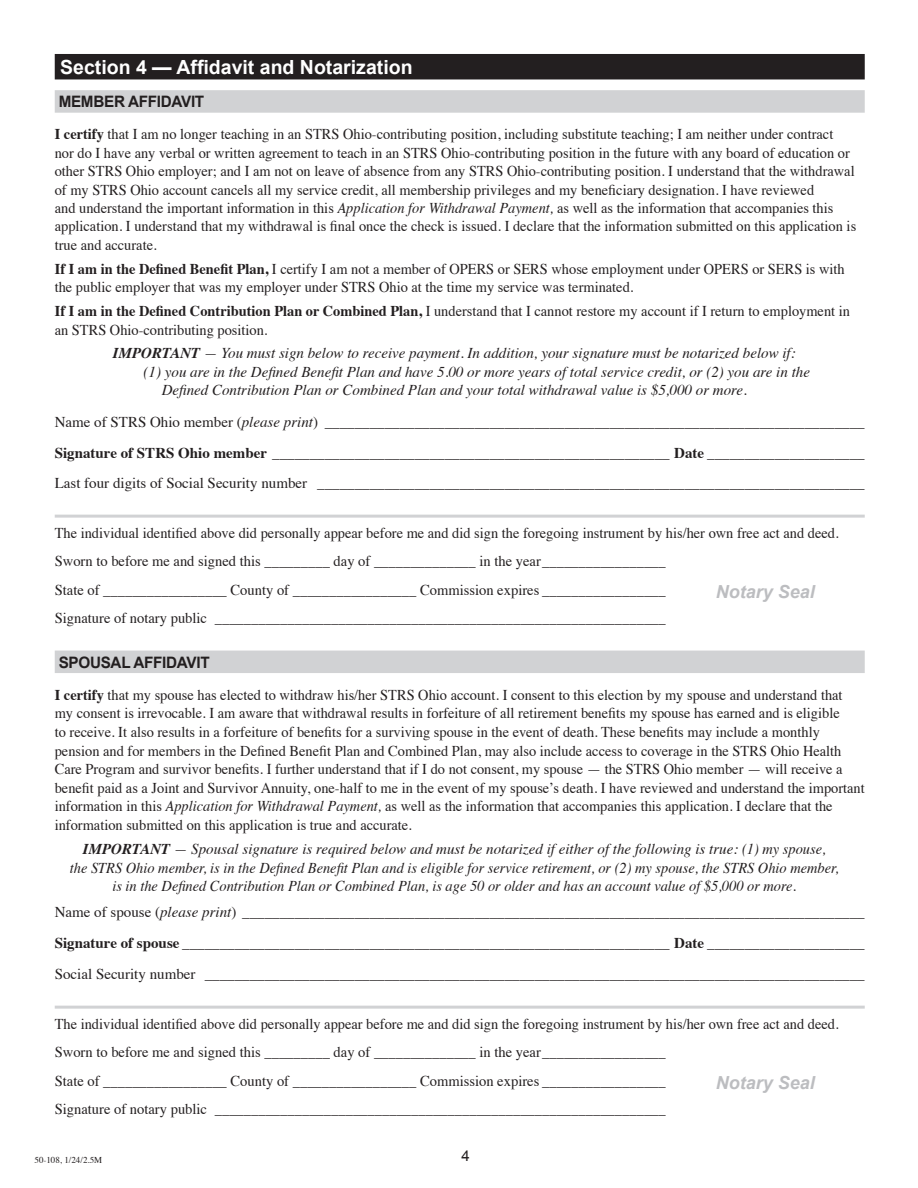
<style>
.page{position:relative;width:918px;height:1188px;background:#fff}
.page>*{position:absolute;margin:0;border:0;box-sizing:border-box;transform-origin:0 0}
.t1{font:700 19.5px "Arial";color:#fff}
.t2{font:italic 700 18px "Arial";color:#bcbdc0}
.SUBHEAD-SCREENED_BAR{font:700 15.75px "Arial";letter-spacing:-.02em;color:#231f20}
.Body_-_10_Times_LT_Std{font:15px/18.5px "Times";color:#231f20;scale:.96 1}
.Body_-_10_Times_LT_Std-2{font:15px "Times";color:#231f20}
.t3{font:italic 15px/18.6px "Times";color:#231f20}
.t4{font:15px "Arial";color:#231f20}
.t5{font:9px "Times";color:#231f20}
.s1{font-weight:700}
.s2{font-style:italic}
</style>
<div class="page">
<div style="left:55px;top:54px;width:810px;height:25px;background:#231f20"></div>
<div style="left:55px;top:90px;width:810px;height:23px;background:#d1d2d4"></div>
<hr style="left:55px;top:515px;width:810px;height:3px;background:#d1d2d4">
<div style="left:55px;top:651px;width:810px;height:22px;background:#d1d2d4"></div>
<hr style="left:55px;top:1006px;width:810px;height:3px;background:#d1d2d4">
<p class="t1" style="left:60px;top:54px;width:354px">Section 4 — Affidavit and Notarization</p>
<p class="SUBHEAD-SCREENED_BAR" style="left:59px;top:91px;width:147px">MEMBER AFFIDAVIT</p>
<p class="Body_-_10_Times_LT_Std" style="left:55px;top:124px;width:836px"><span class="s1">I certify</span> that I am no longer teaching in an STRS Ohio-contributing position, including substitute teaching; I am neither under contract nor do I have any verbal or written agreement to teach in an STRS Ohio-contributing position in the future with any board of education or other STRS Ohio employer; and I am not on leave of absence from any STRS Ohio-contributing position. I understand that the withdrawal of my STRS Ohio account cancels all my service credit, all membership privileges and my beneficiary designation. I have reviewed<br>and understand the important information in this <span class="s2">Application for Withdrawal Payment,</span> as well as the information that accompanies this application. I understand that my withdrawal is final once the check is issued. I declare that the information submitted on this application is true and accurate.</p>
<p class="Body_-_10_Times_LT_Std" style="left:55px;top:258px;width:824px"><span class="s1">If I am in the Defined Benefit Plan,</span> I certify I am not a member of OPERS or SERS whose employment under OPERS or SERS is with the public employer that was my employer under STRS Ohio at the time my service was terminated.</p>
<p class="Body_-_10_Times_LT_Std" style="left:55px;top:301px;width:830px"><span class="s1">If I am in the Defined Contribution Plan or Combined Plan,</span> I understand that I cannot restore my account if I return to employment in an STRS Ohio-contributing position.</p>
<p class="t3" style="left:113px;top:343px;width:684px"><span class="s1">IMPORTANT</span> — You must sign below to receive payment. In addition, your signature must be notarized below if:</p>
<p class="t3" style="left:162px;top:362px;width:650px;text-indent:-18px">(1) you are in the Defined Benefit Plan and have 5.00 or more years of total service credit, or (2) you are in the<br>Defined Contribution Plan or Combined Plan and your total withdrawal value is $5,000 or more.</p>
<p class="Body_-_10_Times_LT_Std-2" style="left:55px;top:408px;width:811px">Name of STRS Ohio member (<span class="s2">please print</span>) ________________________________________________________________________</p>
<p class="Body_-_10_Times_LT_Std-2" style="left:55px;top:439px;width:811px"><span class="s1">Signature of STRS Ohio member</span> _____________________________________________________ <span class="s1">Date</span> _____________________</p>
<p class="Body_-_10_Times_LT_Std-2" style="left:55px;top:469px;width:812px">Last four digits of Social Security number _________________________________________________________________________</p>
<p class="Body_-_10_Times_LT_Std" style="left:55px;top:522px;width:818px">The individual identified above did personally appear before me and did sign the foregoing instrument by his/her own free act and deed.</p>
<p class="Body_-_10_Times_LT_Std-2" style="left:55px;top:547px;width:613px">Sworn to before me and signed this _________ day of ______________ in the year_________________</p>
<p class="Body_-_10_Times_LT_Std-2" style="left:55px;top:575px;width:613px">State of _________________ County of _________________ Commission expires _________________</p>
<p class="Body_-_10_Times_LT_Std-2" style="left:55px;top:604px;width:613px">Signature of notary public ______________________________________________________________</p>
<p class="SUBHEAD-SCREENED_BAR" style="left:59px;top:652px;width:153px">SPOUSAL AFFIDAVIT</p>
<p class="Body_-_10_Times_LT_Std" style="left:55px;top:684px;width:845px"><span class="s1">I certify</span> that my spouse has elected to withdraw his/her STRS Ohio account. I consent to this election by my spouse and understand that<br>my consent is irrevocable. I am aware that withdrawal results in forfeiture of all retirement benefits my spouse has earned and is eligible<br>to receive. It also results in a forfeiture of benefits for a surviving spouse in the event of death. These benefits may include a monthly pension and for members in the Defined Benefit Plan and Combined Plan, may also include access to coverage in the STRS Ohio Health Care Program and survivor benefits. I further understand that if I do not consent, my spouse — the STRS Ohio member — will receive a benefit paid as a Joint and Survivor Annuity, one-half to me in the event of my spouse’s death. I have reviewed and understand the important information in this <span class="s2">Application for Withdrawal Payment,</span> as well as the information that accompanies this application. I declare that the information submitted on this application is true and accurate.</p>
<p class="t3" style="left:70px;top:839px;width:770px;text-align:center"><span class="s1">IMPORTANT</span> — Spousal signature is required below and must be notarized if either of the following is true: (1) my spouse,<br>the STRS Ohio member, is in the Defined Benefit Plan and is eligible for service retirement, or (2) my spouse, the STRS Ohio member, is in the Defined Contribution Plan or Combined Plan, is age 50 or older and has an account value of $5,000 or more.</p>
<p class="Body_-_10_Times_LT_Std-2" style="left:55px;top:898px;width:812px">Name of spouse (<span class="s2">please print</span>) ___________________________________________________________________________________</p>
<p class="Body_-_10_Times_LT_Std-2" style="left:55px;top:929px;width:811px"><span class="s1">Signature of spouse</span> _________________________________________________________________ <span class="s1">Date</span> _____________________</p>
<p class="Body_-_10_Times_LT_Std-2" style="left:55px;top:960px;width:811px">Social Security number ________________________________________________________________________________________</p>
<p class="Body_-_10_Times_LT_Std" style="left:55px;top:1013px;width:818px">The individual identified above did personally appear before me and did sign the foregoing instrument by his/her own free act and deed.</p>
<p class="Body_-_10_Times_LT_Std-2" style="left:55px;top:1038px;width:613px">Sworn to before me and signed this _________ day of ______________ in the year_________________</p>
<p class="Body_-_10_Times_LT_Std-2" style="left:55px;top:1066px;width:613px">State of _________________ County of _________________ Commission expires _________________</p>
<p class="Body_-_10_Times_LT_Std-2" style="left:55px;top:1095px;width:613px">Signature of notary public ______________________________________________________________</p>
<p class="t2" style="left:716px;top:580px;width:101px">Notary Seal</p>
<p class="t2" style="left:716px;top:1071px;width:101px">Notary Seal</p>
<p class="t5" style="left:34px;top:1152px;width:69px">50-108, 1/24/2.5M</p>
<p class="t4" style="left:455px;top:1145px;width:17px">44</p>
</div>
